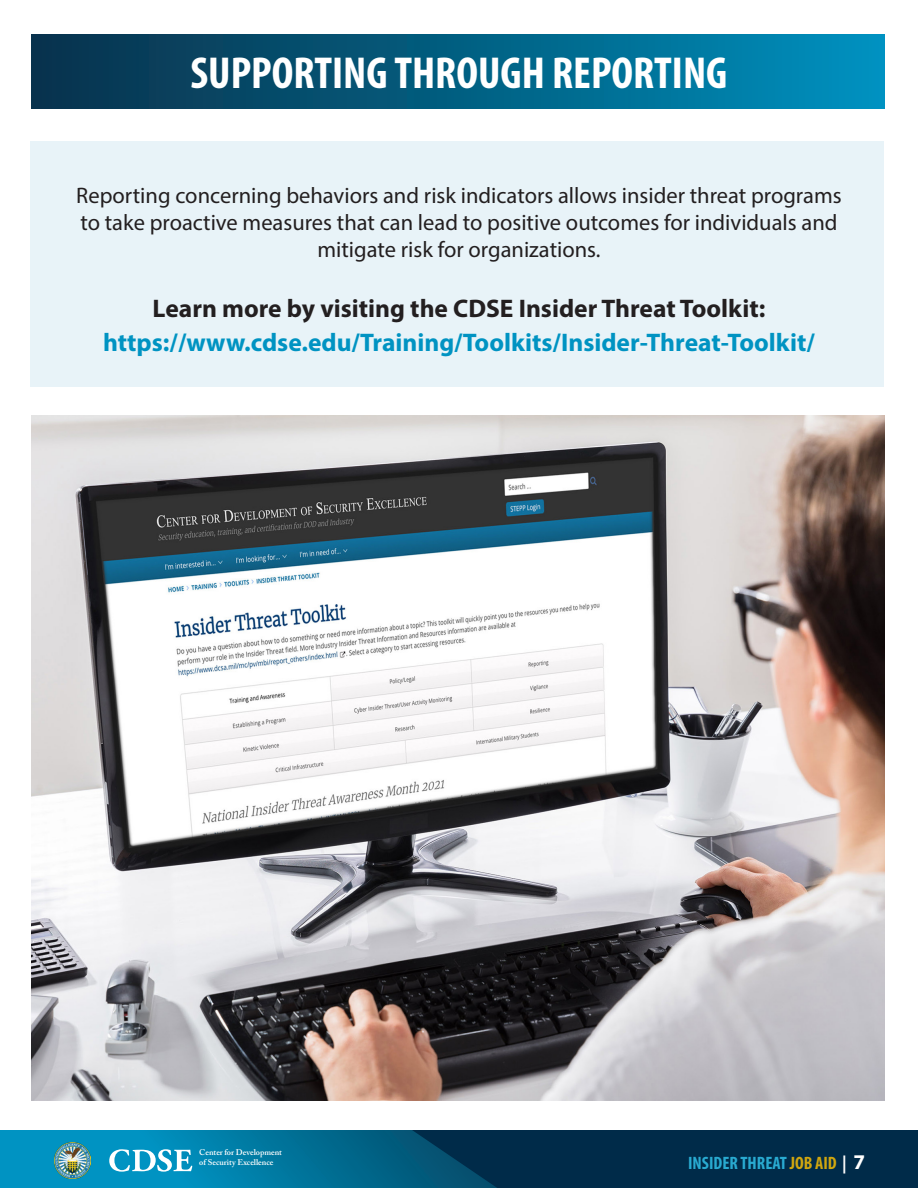
<style>
.page{position:relative;width:918px;height:1188px;background:#fff}
.page>*{position:absolute;margin:0;border:0;box-sizing:border-box;transform-origin:0 0}
.t1{font:700 condensed 45px "Myriad Pro";color:#fff}
.t2{font:700 25.5px "Myriad Pro";color:#0093c2}
.t3{font:700 25.5px "Myriad Pro";color:#231f20}
.t4{font:22.5px/27px "Myriad Pro";color:#231f20;text-align:center}
.t5{font:700 condensed 18px "Myriad Pro";color:#29aad1}
.t6{font:600 8.25px/9.9px "Adobe Caslon Pro";color:#fff}
.s1{color:#d0a60f}
.s2{color:#fff}
.s3{font-stretch:normal;font-size:21px;color:#fff}
</style>
<div class="page">
<div style="left:497px;top:1130px;width:421px;height:58px;background:#002b49"></div>
<svg style="left:0;top:1130px;width:497px;height:58px;background:#007299"></svg>
<img style="left:55px;top:1143px;width:35px;height:35px">
<svg style="left:109px;top:1149px;width:83px;height:23px"></svg>
<div style="left:32px;top:35px;width:853px;height:74px;background:linear-gradient(to right,#083049,#0090bd)"></div>
<div style="left:30px;top:141px;width:854px;height:246px;background:#e8f3f8"></div>
<img style="left:32px;top:416px;width:853px;height:684px">
<p class="t1" style="left:190px;top:45px;width:539px">SUPPORTING THROUGH REPORTING</p>
<p class="t4" style="left:76px;top:181px;width:767px">Reporting concerning behaviors and risk indicators allows insider threat programs to take proactive measures that can lead to positive outcomes for individuals and mitigate risk for organizations.</p>
<p class="t3" style="left:153px;top:292px;width:614px">Learn more by visiting the CDSE Insider Threat Toolkit:</p>
<p class="t2" style="left:103px;top:326px;width:713px">https://www.cdse.edu/Training/Toolkits/Insider-Threat-Toolkit/</p>
<p class="t6" style="left:199px;top:1148px;width:84px">Center for Development of Security Excellence</p>
<p class="t5" style="left:688px;top:1152px;width:179px">INSIDER THREAT <span class="s1">JOB AID</span> <span class="s2">|</span> <span class="s3">7</span></p>
</div>
